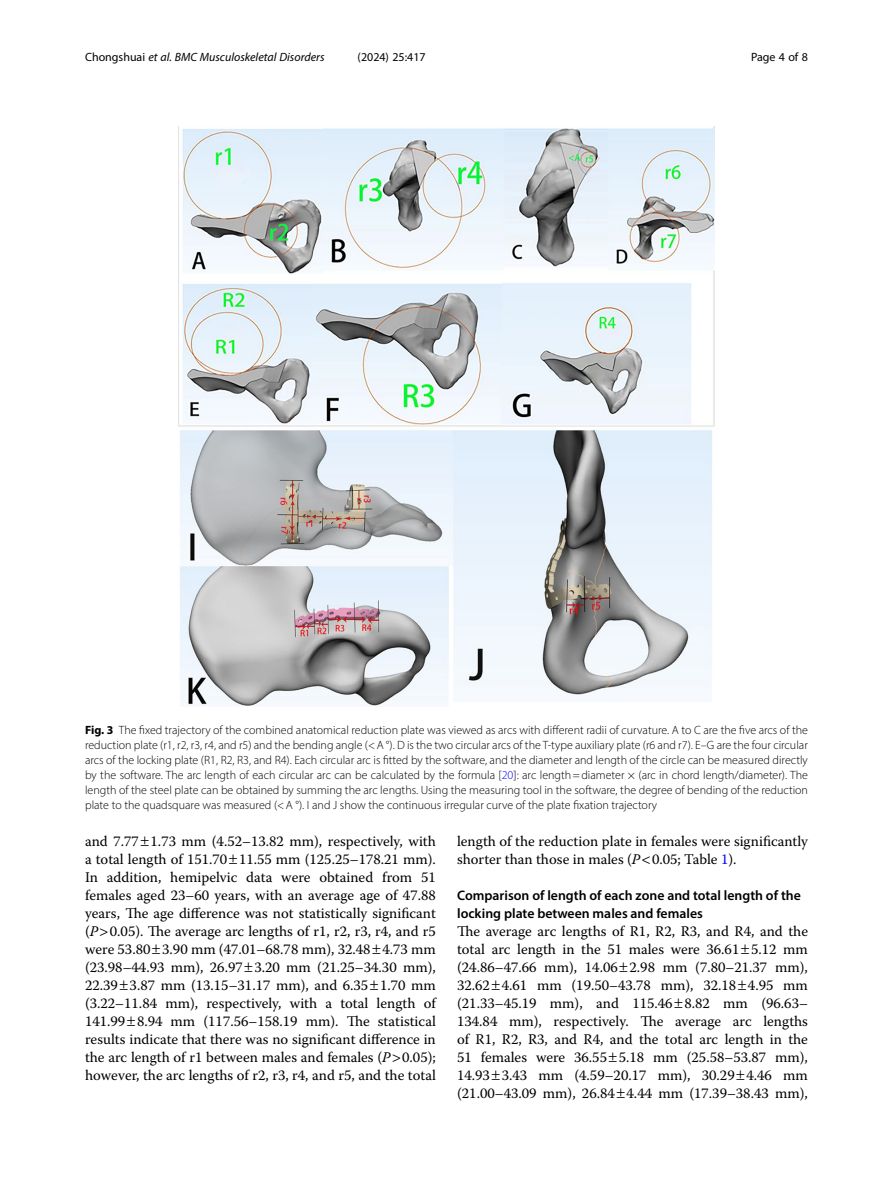
<style>
.page{position:relative;width:893px;height:1191px;background:#fff}
.page>*{position:absolute;margin:0;border:0;box-sizing:border-box;transform-origin:0 0}
.Body_Text{font:14.7px/18px "Warnock Pro";color:#000;text-align:justify}
.Head_2{font:600 13.8px/18px "Myriad Pro";color:#000}
.Figure_Caption{font:300 12px/15px "Myriad Pro";color:#000;text-align:justify}
.t1{font:italic 12px "Myriad Pro";color:#000}
.t2{font:12px "Myriad Pro";color:#000}
.s1{font-style:normal}
.s2{font-weight:700}
.s3{color:#00f}
.s4{font-style:italic}
</style>
<div class="page">
<img style="left:179px;top:126px;width:535px;height:580px">
<p class="t1" style="left:85px;top:50px;width:241px"><span class="s1">Chongshuai</span> et al. BMC Musculoskeletal Disorders</p>
<p class="t2" style="left:358px;top:50px;width:70px">(2024) 25:417</p>
<p class="t2" style="left:751px;top:50px;width:58px">Page 4 of 8</p>
<p class="Figure_Caption" style="left:85px;top:722px;width:724px"><span class="s2">Fig. 3</span> The fixed trajectory of the combined anatomical reduction plate was viewed as arcs with different radii of curvature. A to C are the five arcs of the reduction plate (r1, r2, r3, r4, and r5) and the bending angle (&lt;A °). D is the two circular arcs of the T-type auxiliary plate (r6 and r7). E–G are the four circular arcs of the locking plate (R1, R2, R3, and R4). Each circular arc is fitted by the software, and the diameter and length of the circle can be measured directly by the software. The arc length of each circular arc can be calculated by the formula [<span class="s3">20</span>]: arc length=diameter × (arc in chord length/diameter). The length of the steel plate can be obtained by summing the arc lengths. Using the measuring tool in the software, the degree of bending of the reduction plate to the quadsquare was measured (&lt;A °). I and J show the continuous irregular curve of the plate fixation trajectory</p>
<p class="Body_Text" style="left:85px;top:832px;width:352px">and 7.77 1.73 mm (4.52–13.82 mm), respectively, with a total length of 151.70 11.55 mm (125.25–178.21 mm).<br>In addition, hemipelvic data were obtained from 51 females aged 23–60 years, with an average age of 47.88 years, The age difference was not statistically significant (<span class="s4">P</span> 0.05). The average arc lengths of r1, r2, r3, r4, and r5 were 53.80 3.90 mm (47.01–68.78 mm), 32.48 4.73 mm (23.98–44.93 mm), 26.97 3.20 mm (21.25–34.30 mm), 22.39 3.87 mm (13.15–31.17 mm), and 6.35 1.70 mm (3.22–11.84 mm), respectively, with a total length of 141.99 8.94 mm (117.56–158.19 mm). The statistical results indicate that there was no significant difference in the arc length of r1 between males and females (<span class="s4">P</span> 0.05); however, the arc lengths of r2, r3, r4, and r5, and the total</p>
<p class="Body_Text" style="left:457px;top:832px;width:352px">length of the reduction plate in females were significantly shorter than those in males (<span class="s4">P</span> 0.05; Table <span class="s3">1</span>).</p>
<p class="Head_2" style="left:457px;top:886px;width:345px">Comparison of length of each zone and total length of the locking plate between males and females</p>
<p class="Body_Text" style="left:457px;top:922px;width:352px">The average arc lengths of R1, R2, R3, and R4, and the total arc length in the 51 males were 36.61 5.12 mm (24.86–47.66 mm), 14.06 2.98 mm (7.80–21.37 mm), 32.62 4.61 mm (19.50–43.78 mm), 32.18 4.95 mm (21.33–45.19 mm), and 115.46 8.82 mm (96.63– 134.84 mm), respectively. The average arc lengths of R1, R2, R3, and R4, and the total arc length in the 51 females were 36.55 5.18 mm (25.58–53.87 mm), 14.93 3.43 mm (4.59–20.17 mm), 30.29 4.46 mm (21.00–43.09 mm), 26.84 4.44 mm (17.39–38.43 mm),</p>
</div>
